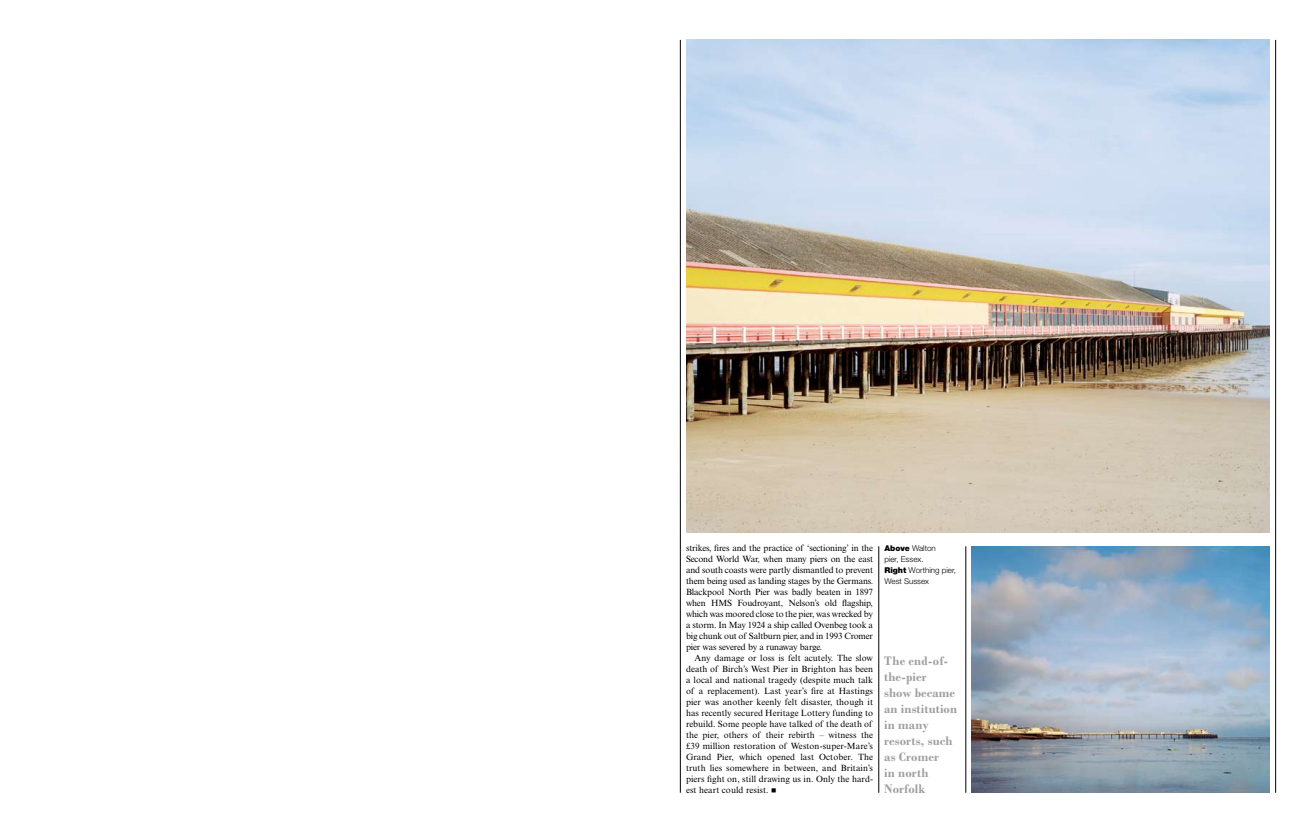
<style>
.page{position:relative;width:1304px;height:837px;background:#fff}
.page>*{position:absolute;margin:0;border:0;box-sizing:border-box;transform-origin:0 0}
.t1{font:700 13px/16px "Bodoni MT Std";letter-spacing:.01em;color:#a0a0a4}
.t2{font:9px/11px "Times NRMT Std";letter-spacing:-.015em;color:#000;text-align:justify}
.t3{font:300 8px/11px "Helvetica Neue LT Std";color:#000}
.s1{font-weight:900}
</style>
<div class="page">
<hr style="left:680px;top:40px;width:1px;height:752px;background:#000">
<hr style="left:879px;top:546px;width:1px;height:246px;background:#000">
<hr style="left:966px;top:546px;width:1px;height:246px;background:#000">
<hr style="left:1275px;top:40px;width:1px;height:752px;background:#000">
<img style="left:686px;top:40px;width:584px;height:492px">
<img style="left:971px;top:546px;width:299px;height:246px">
<p class="t2" style="left:686px;top:541px;width:189px">strikes, fires and the practice of ‘sectioning’ in the Second World War, when many piers on the east and south coasts were partly dismantled to prevent them being used as landing stages by the Germans.<br>Blackpool North Pier was badly beaten in 1897 when HMS Foudroyant, Nelson’s old flagship, which was moored close to the pier, was wrecked by a storm. In May 1924 a ship called Ovenbeg took a big chunk out of Saltburn pier, and in 1993 Cromer pier was severed by a runaway barge.</p>
<p class="t2" style="left:686px;top:651px;width:189px;text-indent:9px">Any damage or loss is felt acutely. The slow death of Birch’s West Pier in Brighton has been a local and national tragedy (despite much talk of a replacement). Last year’s fire at Hastings pier was another keenly felt disaster, though it has recently secured Heritage Lottery funding to rebuild. Some people have talked of the death of the pier, others of their rebirth – witness the £39 million restoration of Weston-super-Mare’s Grand Pier, which opened last October. The truth lies somewhere in between, and Britain’s piers fight on, still drawing us in. Only the hard&shy;est heart could resist. ■</p>
<p class="t3" style="left:884px;top:541px;width:73px"><span class="s1">Above</span> Walton<br>pier, Essex.<br><span class="s1">Right</span> Worthing pier,<br>West Sussex</p>
<h1 class="t1" style="left:884px;top:652px;width:74px">The end-of&shy;the-pier show became an institution in many resorts, such as Cromer<br>in north<br>Norfolk</h1>
</div>
